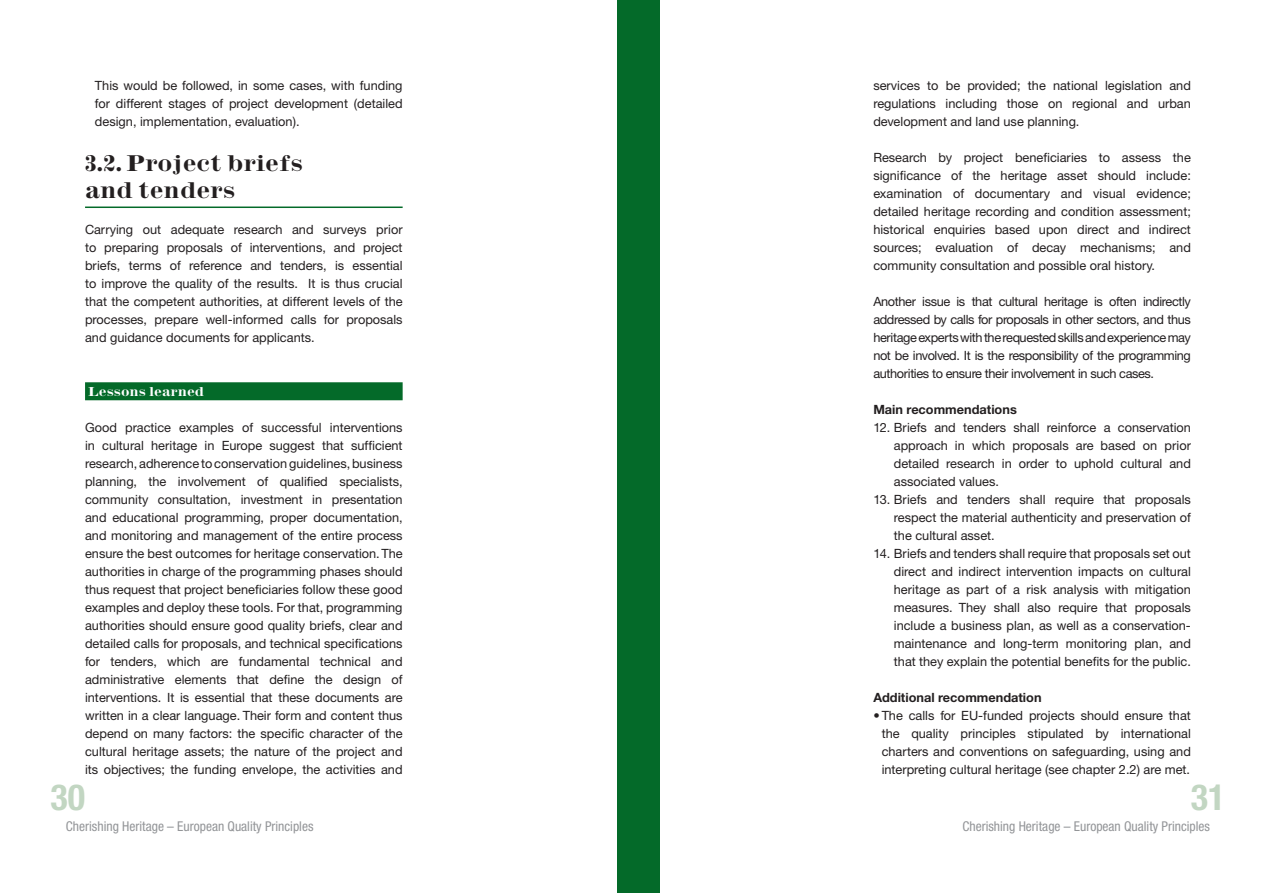
<style>
.page{position:relative;width:1276px;height:893px;background:#fff}
.page>*{position:absolute;margin:0;border:0;box-sizing:border-box;transform-origin:0 0}
.t1{font:700 condensed 36px "Helvetica Neue";color:#c2d6c2}
.t2{font:700 22.5px/27px "Inflex";color:#231f20}
.t3{font:condensed 13.5px "Helvetica Neue";color:#939598}
.t4{font:12.75px/18px "Helvetica Neue CE";color:#231f20;text-align:justify}
.t5{font:700 12.75px "Helvetica Neue CE";color:#231f20}
.t6{font:700 12.75px "Inflex";color:#fff}
</style>
<div class="page">
<div style="left:617px;top:0;width:42px;height:893px;background:#046a29"></div>
<hr style="left:85px;top:207px;width:318px;height:1px;background:#046a29">
<div style="left:85px;top:382px;width:318px;height:18px;background:#046a29"></div>
<p class="t4" style="left:95px;top:77px;width:309px">This would be followed, in some cases, with funding for different stages of project development (detailed design, implementation, evaluation).</p>
<h2 class="t2" style="left:85px;top:150px;width:219px">3.2. Project briefs and tenders</h2>
<p class="t4" style="left:85px;top:221px;width:319px">Carrying out adequate research and surveys prior to preparing proposals of interventions, and project briefs, terms of reference and tenders, is essential to improve the quality of the results. It is thus crucial that the competent authorities, at different levels of the processes, prepare well-informed calls for proposals and guidance documents for applicants.</p>
<p class="t6" style="left:88px;top:385px;width:117px">Lessons learned</p>
<p class="t4" style="left:85px;top:419px;width:319px">Good practice examples of successful interventions in cultural heritage in Europe suggest that sufficient research, adherence to conservation guidelines, business planning, the involvement of qualified specialists, community consultation, investment in presentation and educational programming, proper documentation, and monitoring and management of the entire process ensure the best outcomes for heritage conservation. The authorities in charge of the programming phases should thus request that project beneficiaries follow these good examples and deploy these tools. For that, programming authorities should ensure good quality briefs, clear and detailed calls for proposals, and technical specifications for tenders, which are fundamental technical and administrative elements that define the design of interventions. It is essential that these documents are written in a clear language. Their form and content thus depend on many factors: the specific character of the cultural heritage assets; the nature of the project and its objectives; the funding envelope, the activities and</p>
<p class="t4" style="left:873px;top:77px;width:319px">services to be provided; the national legislation and regulations including those on regional and urban development and land use planning.</p>
<p class="t4" style="left:873px;top:149px;width:319px">Research by project beneficiaries to assess the significance of the heritage asset should include: examination of documentary and visual evidence; detailed heritage recording and condition assessment; historical enquiries based upon direct and indirect sources; evaluation of decay mechanisms; and community consultation and possible oral history.</p>
<p class="t4" style="left:873px;top:293px;width:319px">Another issue is that cultural heritage is often indirectly addressed by calls for proposals in other sectors, and thus heritage experts with the requested skills and experience may not be involved. It is the responsibility of the programming authorities to ensure their involvement in such cases.</p>
<p class="t5" style="left:873px;top:402px;width:145px">Main recommendations</p>
<p class="t4" style="left:894px;top:419px;width:298px;text-indent:-21px">12. Briefs and tenders shall reinforce a conservation approach in which proposals are based on prior detailed research in order to uphold cultural and associated values.</p>
<p class="t4" style="left:894px;top:491px;width:298px;text-indent:-21px">13. Briefs and tenders shall require that proposals respect the material authenticity and preservation of the cultural asset.</p>
<p class="t4" style="left:894px;top:545px;width:298px;text-indent:-21px">14. Briefs and tenders shall require that proposals set out direct and indirect intervention impacts on cultural heritage as part of a risk analysis with mitigation measures. They shall also require that proposals include a business plan, as well as a conservation&shy;maintenance and long-term monitoring plan, and that they explain the potential benefits for the public.</p>
<p class="t5" style="left:873px;top:690px;width:170px">Additional recommendation</p>
<p class="t4" style="left:881px;top:707px;width:311px;text-indent:-8px">• The calls for EU-funded projects should ensure that the quality principles stipulated by international charters and conventions on safeguarding, using and interpreting cultural heritage (see chapter 2.2) are met.</p>
<h1 class="t1" style="left:50px;top:775px;width:36px">30</h1>
<h1 class="t1" style="left:1191px;top:775px;width:36px">31</h1>
<p class="t3" style="left:66px;top:819px;width:249px">Cherishing Heritage – European Quality Principles</p>
<p class="t3" style="left:962px;top:819px;width:249px">Cherishing Heritage – European Quality Principles</p>
</div>
